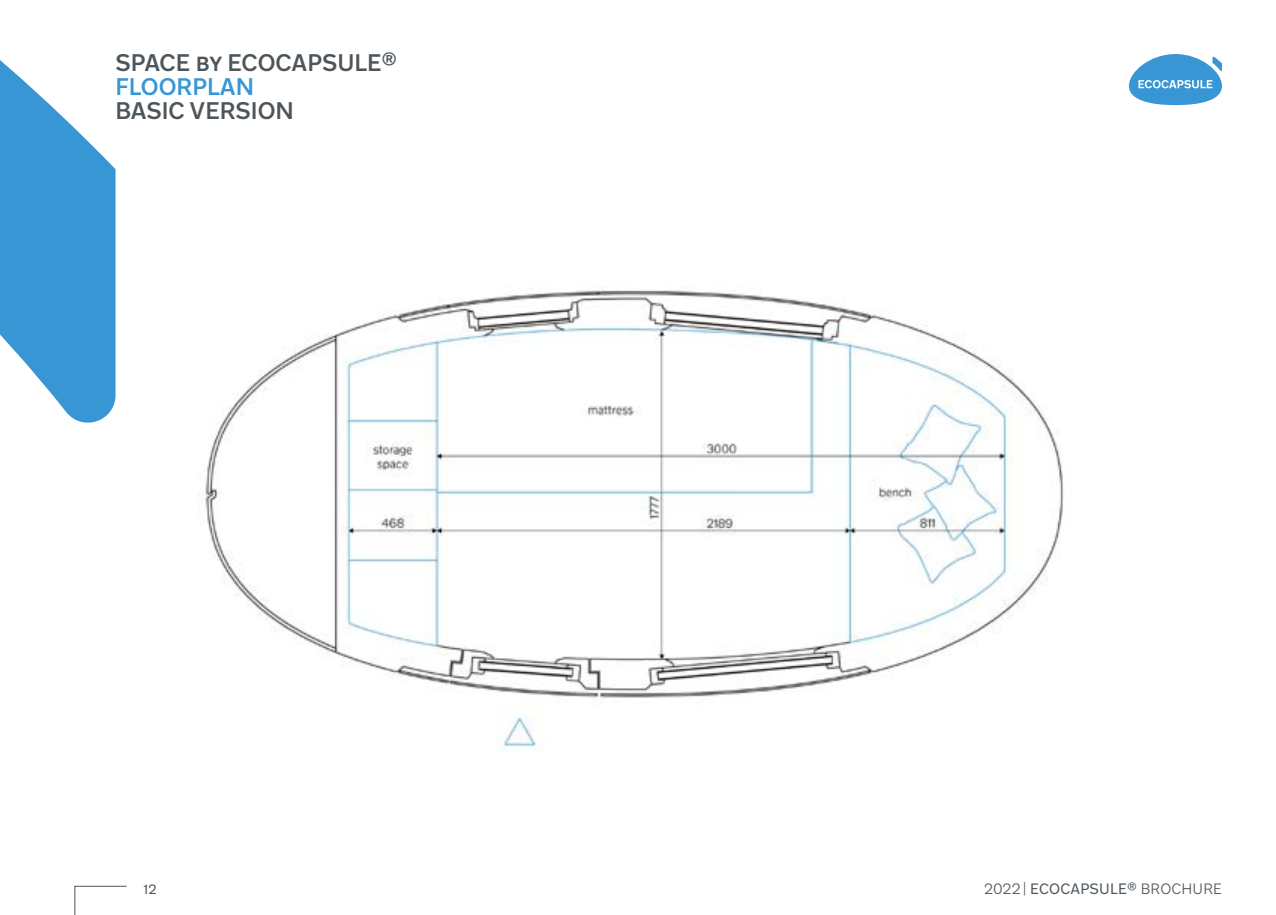
<style>
.page{position:relative;width:1276px;height:915px;background:#fff}
.page>*{position:absolute;margin:0;border:0;box-sizing:border-box;transform-origin:0 0}
.t1{font:500 24px "New Transport";color:#4d555b}
.t2{font:500 24px "New Transport";color:#3896d4}
.t3{font:300 15px "New Transport";letter-spacing:.01em;color:#4d555b}
.t4{font:13.5px "New Transport";color:#4d555b}
.s1{font-weight:400}
</style>
<div class="page">
<svg style="left:74px;top:885px;width:53px;height:29px"></svg>
<svg style="left:0;top:60px;width:115px;height:363px;fill:#3896d4"></svg>
<svg style="left:1129px;top:54px;width:93px;height:51px"></svg>
<img style="left:199px;top:290px;width:864px;height:459px">
<p class="t1" style="left:115px;top:47px;width:283px">SPACE by ECOCAPSULE®</p>
<p class="t2" style="left:115px;top:71px;width:140px">FLOORPLAN</p>
<p class="t1" style="left:115px;top:95px;width:180px">BASIC VERSION</p>
<p class="t4" style="left:144px;top:880px;width:15px">12</p>
<p class="t3" style="left:986px;top:878px;width:238px">2019 | <span class="s1">ECOCAPSULE®</span> BROCHURE</p>
<p class="t3" style="left:984px;top:878px;width:38px">2022</p>
</div>
